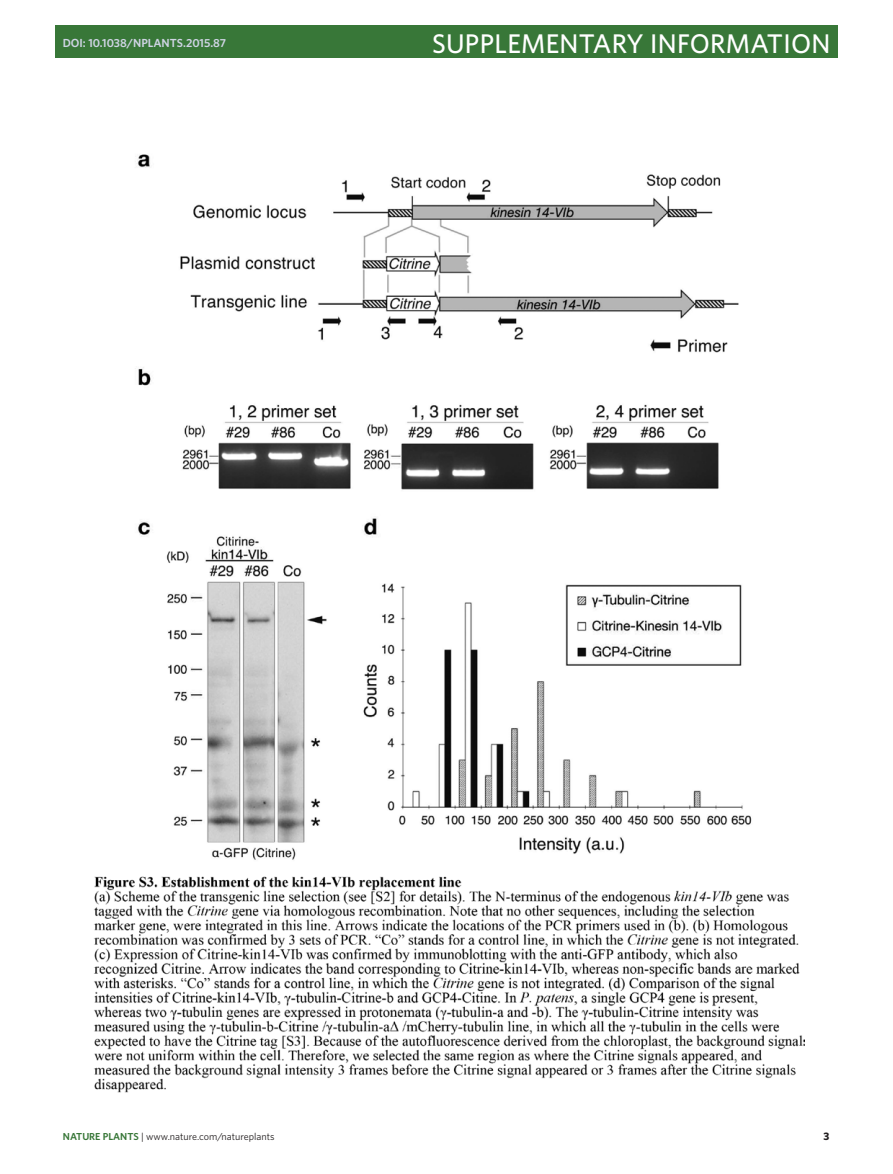
<style>
.page{position:relative;width:893px;height:1174px;background:#fff}
.page>*{position:absolute;margin:0;border:0;box-sizing:border-box;transform-origin:0 0}
.t1{font:500 27px "Whitney";letter-spacing:.01em;color:#fff}
.t2{font:600 11.7px "Whitney";color:#cfd4e4}
.t3{font:700 10.8px "Whitney";color:#231f20}
.t4{font:10.2px "Whitney";color:#231f20}
.s1{font-weight:600;color:#387738}
</style>
<div class="page">
<div style="left:55px;top:25px;width:783px;height:33px;background:#387738"></div>
<img style="left:94px;top:154px;width:710px;height:939px">
<p class="t2" style="left:63px;top:35px;width:165px">DOI: 10.1038/NPLANTS.2015.87</p>
<h1 class="t1" style="left:432px;top:25px;width:400px">SUPPLEMENTARY INFORMATION</h1>
<p class="t4" style="left:63px;top:1129px;width:213px"><span class="s1">NATURE PLANTS</span> | www.nature.com/natureplants</p>
<p class="t3" style="left:824px;top:1128px;width:7px">3</p>
</div>
